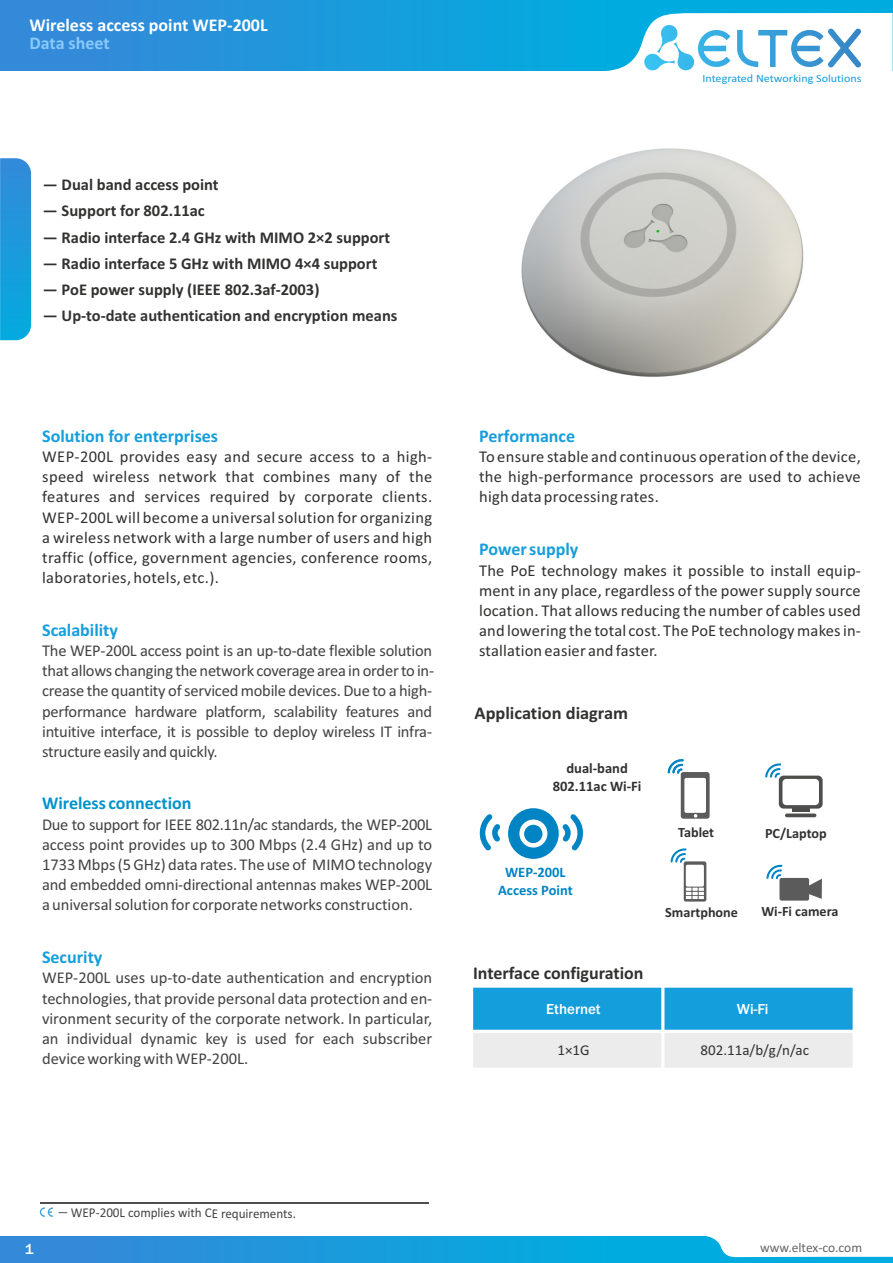
<style>
.page{position:relative;width:893px;height:1263px;background:#fff}
.page>*{position:absolute;margin:0;border:0;box-sizing:border-box;transform-origin:0 0}
.t1{font:700 18px "Calibri";color:#159edc}
.t2{font:700 18px "Calibri";color:#313130}
.t3{font:700 18px "Calibri";color:#fff}
.t4{font:700 18px "Calibri";color:#0093cb}
.t5{font:700 18px "Calibri";color:#8ac9fc}
.t6{font:16.5px/20.1px "Calibri";letter-spacing:-.015em;color:#434242;text-align:justify}
.t7{font:16.5px/20.1px "Calibri";letter-spacing:.015em;color:#313130;text-align:justify}
.t8{font:700 16.5px "Calibri";color:#313130}
.t9{font:700 16.5px "Calibri";color:#333}
.t10{font:15px "Calibri";color:#313130}
.t11{font:500 15px "Franklin Gothic";color:#fff}
.t12{font:700 14.55px/17.7px "Calibri";color:#313130;text-align:center}
.t13{font:700 14.55px/17.7px "Calibri";color:#0084c4;text-align:center}
.t14{font:700 14.1px "Calibri";color:#313130}
.t15{font:13.5px "Calibri";letter-spacing:-.005em;color:#434242}
.t16{font:13.5px "Calibri";color:#666}
.t17{font:11.1px "Calibri";color:#159edc;scale:1.09 1}
.s1{color:#313130}
.s2{font-size:12px}
</style>
<div class="page">
<div style="left:0;top:0;width:893px;height:71px;background:linear-gradient(to right,#3489d9,#00b4e0)"></div>
<svg style="left:589px;top:13px;width:304px;height:58px"></svg>
<svg style="left:0;top:158px;width:31px;height:182px;background:#209cdc"></svg>
<div style="left:0;top:1236px;width:893px;height:27px;background:linear-gradient(to right,#3489d9,#00b4e0)"></div>
<svg style="left:703px;top:1236px;width:190px;height:21px"></svg>
<div style="left:472px;top:986px;width:191px;height:45px;background:#159edc"></div>
<div style="left:663px;top:986px;width:191px;height:45px;background:#159edc"></div>
<div style="left:472px;top:1031px;width:191px;height:38px;background:#ececec"></div>
<div style="left:663px;top:1031px;width:191px;height:38px;background:#ececec"></div>
<hr style="left:470px;top:984px;width:3px;height:87px;background:#fff">
<hr style="left:661px;top:984px;width:3px;height:87px;background:#fff">
<hr style="left:853px;top:984px;width:3px;height:87px;background:#fff">
<hr style="left:470px;top:1068px;width:386px;height:3px;background:#fff">
<hr style="left:470px;top:1030px;width:386px;height:3px;background:#fff">
<svg style="left:473px;top:986px;width:380px;height:2px"></svg>
<svg style="left:480px;top:814px;width:20px;height:36px"></svg>
<svg style="left:508px;top:808px;width:75px;height:51px"></svg>
<hr style="left:792px;top:808px;width:18px;height:3px;background:#4e4e4d">
<svg style="left:785px;top:813px;width:31px;height:4px"></svg>
<div style="left:779px;top:878px;width:30px;height:23px;background:#5b5b5b;border-radius:2px"></div>
<svg style="left:809px;top:879px;width:13px;height:20px"></svg>
<svg style="left:668px;top:759px;width:42px;height:60px"></svg>
<svg style="left:765px;top:763px;width:58px;height:46px"></svg>
<svg style="left:671px;top:848px;width:35px;height:53px"></svg>
<svg style="left:766px;top:865px;width:16px;height:14px"></svg>
<img style="left:521px;top:148px;width:283px;height:229px">
<svg style="left:40px;top:1207px;width:13px;height:10px"></svg>
<hr style="left:40px;top:1202px;width:389px;height:1px;background:#4e4e4d">
<p class="t3" style="left:30px;top:18px;width:240px">Wireless access point WEP-200L</p>
<p class="t5" style="left:30px;top:35px;width:82px">Data sheet</p>
<p class="t8" style="left:43px;top:178px;width:177px">— Dual band access point</p>
<p class="t8" style="left:43px;top:204px;width:163px">— Support for 802.11ac</p>
<p class="t8" style="left:43px;top:230px;width:349px">— Radio interface 2.4 GHz with MIMO 2×2 support</p>
<p class="t8" style="left:43px;top:256px;width:336px">— Radio interface 5 GHz with MIMO 4×4 support</p>
<p class="t8" style="left:43px;top:283px;width:278px">— PoE power supply (IEEE 802.3af-2003)</p>
<p class="t9" style="left:43px;top:309px;width:356px"><span class="s1">—</span> Up-to-date authentication and encryption means</p>
<p class="t17" style="left:702px;top:74px;width:147px">Integrated Networking Solutions</p>
<p class="t1" style="left:42px;top:428px;width:177px">Solution for enterprises</p>
<p class="t7" style="left:42px;top:448px;width:392px">WEP-200L provides easy and secure access to a high&shy;speed wireless network that combines many of the features and services required by corporate clients.<br>WEP-200L will become a universal solution for organizing a wireless network with a large number of users and high traffic (office, government agencies, conference rooms, laboratories, hotels, etc.).</p>
<p class="t1" style="left:42px;top:622px;width:77px">Scalability</p>
<p class="t6" style="left:42px;top:642px;width:394px;text-align:left">The WEP-200L access point is an up-to-date flexible solution that allows changing the network coverage area in order to in&shy;crease the quantity of serviced mobile devices. Due to a high&shy;performance hardware platform, scalability features and intuitive interface, it is possible to deploy wireless IT infra&shy;structure easily and quickly.</p>
<p class="t4" style="left:42px;top:796px;width:151px">Wireless connection</p>
<p class="t6" style="left:42px;top:816px;width:392px">Due to support for IEEE 802.11n/ac standards, the WEP-200L access point provides up to 300 Mbps (2.4 GHz) and up to 1733 Mbps (5 GHz) data rates. The use of MIMO technology and embedded omni-directional antennas makes WEP-200L a universal solution for corporate networks construction.</p>
<p class="t1" style="left:42px;top:949px;width:62px">Security</p>
<p class="t6" style="left:42px;top:969px;width:392px">WEP-200L uses up-to-date authentication and encryption technologies, that provide personal data protection and en&shy;vironment security of the corporate network. In particular, an individual dynamic key is used for each subscriber de vice working with WEP-200L.</p>
<p class="t1" style="left:479px;top:428px;width:98px">Performance</p>
<p class="t7" style="left:479px;top:448px;width:383px">To ensure stable and continuous operation of the device, the high-performance processors are used to achieve high data processing rates.</p>
<p class="t1" style="left:479px;top:541px;width:101px">Power supply</p>
<p class="t7" style="left:479px;top:561px;width:383px">The PoE technology makes it possible to install equip&shy;ment in any place, regardless of the power supply source location. That allows reducing the number of cables used and lowering the total cost. The PoE technology makes in&shy;stallation easier and faster.</p>
<p class="t2" style="left:475px;top:705px;width:155px">Application diagram</p>
<p class="t12" style="left:553px;top:760px;width:90px">dual-band<br>802.11ac Wi-Fi</p>
<p class="t13" style="left:498px;top:864px;width:76px">WEP-200L<br>Access Point</p>
<p class="t2" style="left:473px;top:965px;width:172px">Interface configuration</p>
<p class="t14" style="left:678px;top:827px;width:37px">Tablet</p>
<p class="t14" style="left:665px;top:906px;width:74px">Smartphone</p>
<p class="t14" style="left:765px;top:827px;width:63px">PC/Laptop</p>
<p class="t14" style="left:761px;top:905px;width:79px">Wi-Fi camera</p>
<p class="t11" style="left:546px;top:1003px;width:56px">Ethernet</p>
<p class="t11" style="left:737px;top:1003px;width:33px">Wi-Fi</p>
<p class="t10" style="left:557px;top:1044px;width:34px">1×1G</p>
<p class="t10" style="left:701px;top:1044px;width:110px">802.11a/b/g/n/ac</p>
<p class="t15" style="left:58px;top:1207px;width:240px"><span class="s2">—</span> WEP-200L complies with CE requirements.</p>
<p class="t11" style="left:25px;top:1243px;width:10px">1</p>
<p class="t16" style="left:760px;top:1242px;width:103px">www.eltex-co.com</p>
</div>
